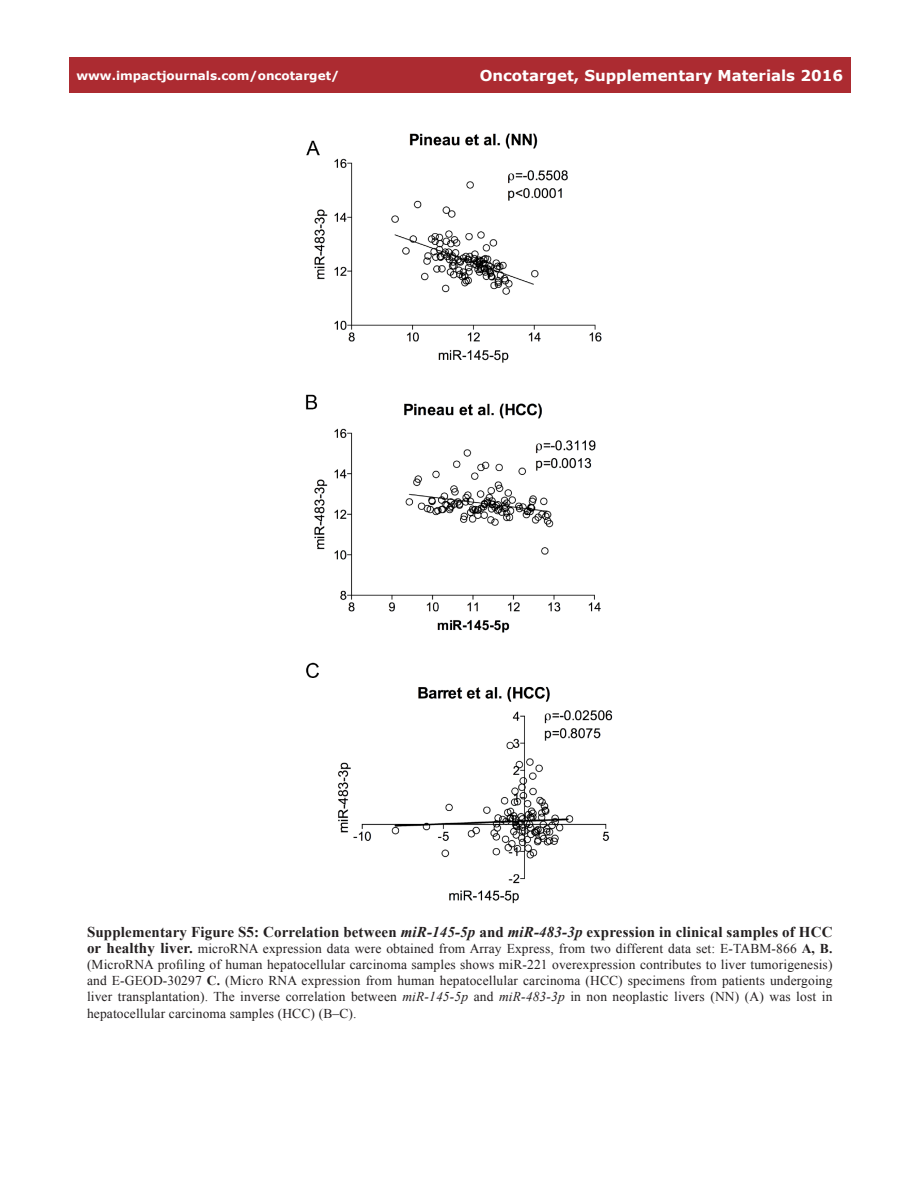
<style>
.page{position:relative;width:918px;height:1188px;background:#fff}
.page>*{position:absolute;margin:0;border:0;box-sizing:border-box;transform-origin:0 0}
.t1{font:700 15px "Times New Roman";letter-spacing:.01em;color:#231f20}
.t2{font:700 15px "Verdana";color:#fff}
.t3{font:13.5px/16.2px "Times New Roman";letter-spacing:.01em;color:#231f20;text-align:justify}
.t4{font:700 12px "Verdana";color:#fff}
.s1{font-style:italic}
.s2{font-weight:700;font-size:15px}
.s3{font-weight:700}
</style>
<div class="page">
<div style="left:69px;top:57px;width:781px;height:36px;background:#ac2b31"></div>
<img style="left:306px;top:133px;width:307px;height:771px">
<p class="t4" style="left:76px;top:67px;width:264px">www.impactjournals.com/oncotarget/</p>
<p class="t2" style="left:480px;top:66px;width:365px">Oncotarget, Supplementary Materials 2016</p>
<p class="t1" style="left:87px;top:921px;width:747px">Supplementary Figure S5: Correlation between <span class="s1">miR-145-5p</span> and <span class="s1">miR-483-3p</span> expression in clinical samples of HCC</p>
<p class="t3" style="left:87px;top:940px;width:747px"><span class="s2">or healthy liver.</span> microRNA expression data were obtained from Array Express, from two different data set: E-TABM-866 <span class="s3">A, B. </span>(MicroRNA profiling of human hepatocellular carcinoma samples shows miR-221 overexpression contributes to liver tumorigenesis) and E-GEOD-30297 <span class="s3">C.</span> (Micro RNA expression from human hepatocellular carcinoma (HCC) specimens from patients undergoing liver transplantation). The inverse correlation between <span class="s1">miR-145-5p</span> and <span class="s1">miR-483-3p</span> in non neoplastic livers (NN) (A) was lost in hepatocellular carcinoma samples (HCC) (B–C).</p>
</div>
